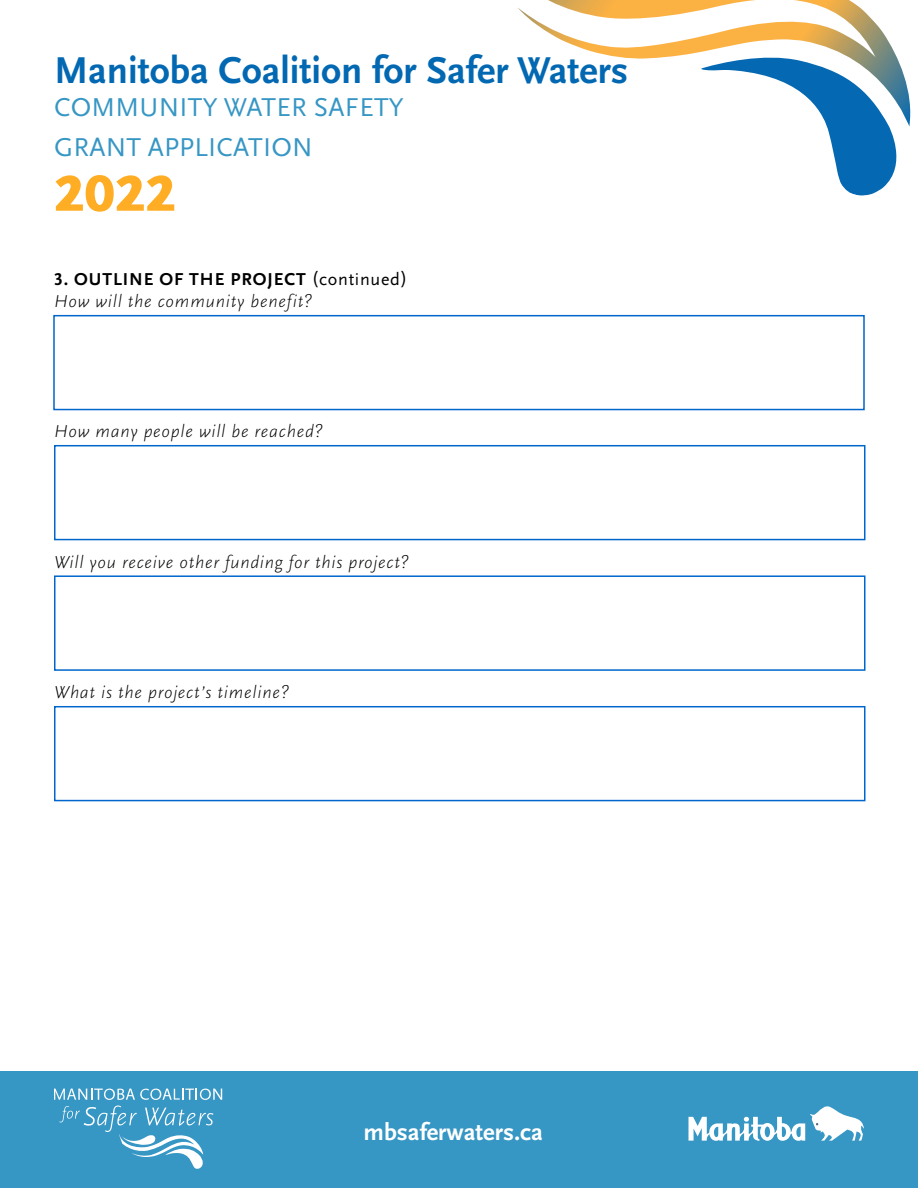
<style>
.page{position:relative;width:918px;height:1188px;background:#fff}
.page>*{position:absolute;margin:0;border:0;box-sizing:border-box;transform-origin:0 0}
.t1{font:900 52.5px "Scala Sans Pro";color:#ffad24}
.t2{font:700 39px "Scala Sans Pro";color:#0268b2}
.t3{font:27px/39.6px "Scala Sans Pro";letter-spacing:.01em;color:#3696c4}
.t4{font:700 24.6px "Scala Sans Pro";color:#fff}
.Fillable_Form_Box_De{font:italic 300 18px "Scala Sans Pro";letter-spacing:.04em;color:#000}
.Fillable_Form_Box_Ti{font:700 18px "Scala Sans Pro";letter-spacing:.05em;color:#000}
.s1{font-weight:400}
</style>
<div class="page">
<div style="left:0;top:1072px;width:918px;height:116px;background:#3696c4"></div>
<svg style="left:54px;top:1088px;width:168px;height:81px"></svg>
<svg style="left:688px;top:1106px;width:176px;height:35px"></svg>
<svg style="left:827px;top:127px;width:70px;height:69px"></svg>
<svg style="left:518px;top:0;width:393px;height:127px"></svg>
<div style="left:53px;top:315px;width:812px;height:95px;border:2px solid #06c"></div>
<div style="left:54px;top:445px;width:812px;height:95px;border:2px solid #06c"></div>
<div style="left:54px;top:575px;width:812px;height:96px;border:2px solid #06c"></div>
<div style="left:54px;top:706px;width:812px;height:95px;border:2px solid #06c"></div>
<h2 class="t2" style="left:54px;top:48px;width:576px">Manitoba Coalition for Safer Waters</h2>
<h3 class="t3" style="left:54px;top:88px;width:351px">COMMUNITY WATER SAFETY<br>GRANT APPLICATION</h3>
<h1 class="t1" style="left:54px;top:163px;width:123px">2022</h1>
<p class="Fillable_Form_Box_Ti" style="left:54px;top:269px;width:355px">3. OUTLINE OF THE PROJECT <span class="s1">(continued)</span></p>
<p class="Fillable_Form_Box_De" style="left:54px;top:291px;width:260px">How will the community benefit?</p>
<p class="Fillable_Form_Box_De" style="left:54px;top:421px;width:271px">How many people will be reached?</p>
<p class="Fillable_Form_Box_De" style="left:54px;top:551px;width:356px">Will you receive other funding for this project?</p>
<p class="Fillable_Form_Box_De" style="left:54px;top:682px;width:237px">What is the project’s timeline?</p>
<h3 class="t4" style="left:364px;top:1118px;width:181px">mbsaferwaters.ca</h3>
</div>
